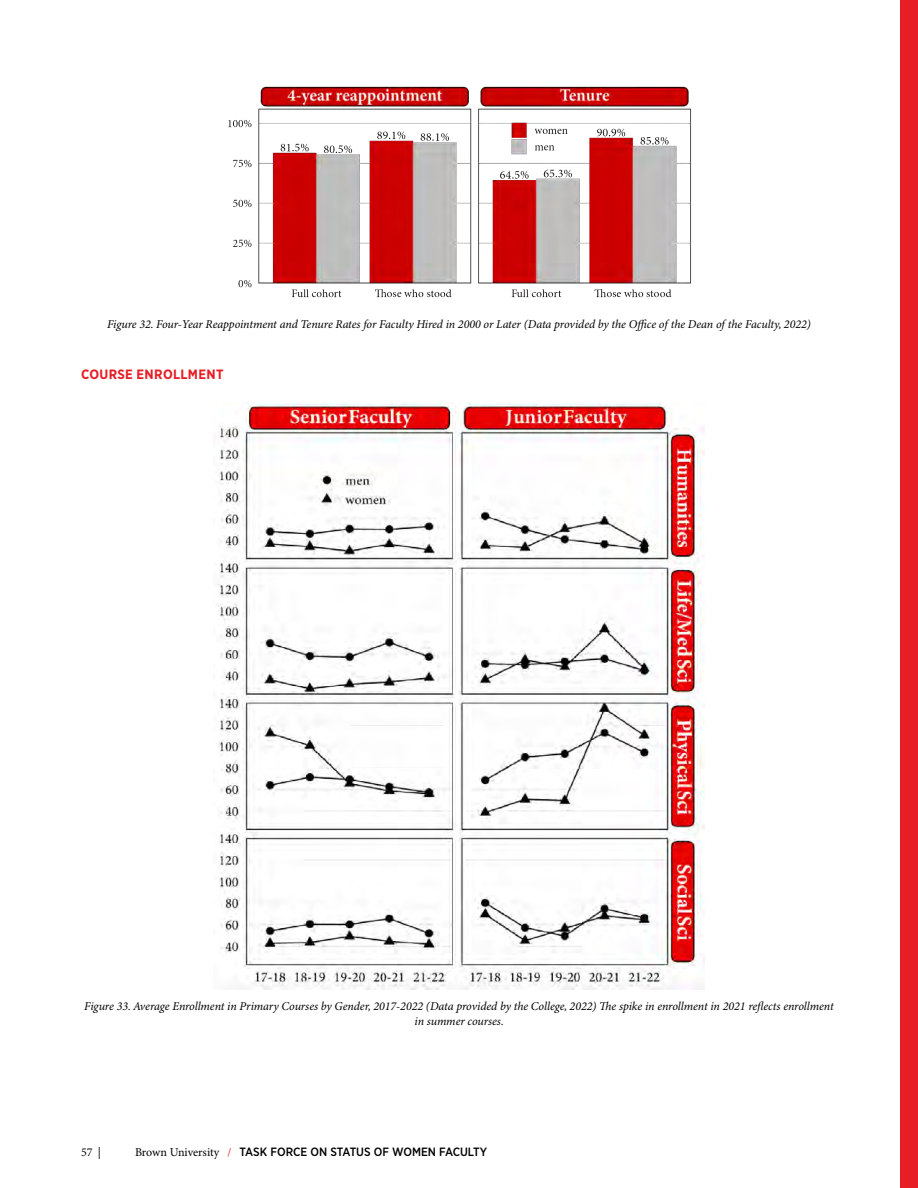
<style>
.page{position:relative;width:918px;height:1188px;background:#fff}
.page>*{position:absolute;margin:0;border:0;box-sizing:border-box;transform-origin:0 0}
.t1{font:700 13.5px "Gotham Narrow";letter-spacing:.025em;color:#e71e25}
.t2{font:italic 12px/14.4px "Minion Pro";letter-spacing:-.005em;color:#000;text-align:center}
.t3{font:500 12px "Gotham Narrow";color:#000}
.t4{font:12px "Minion Pro";color:#000}
.s1{font-family:"Minion Pro";font-weight:400}
.s2{font-family:"Minion Pro";font-weight:400;color:#e71e25}
</style>
<div class="page">
<div style="left:900px;top:0;width:18px;height:1188px;background:#e71e25"></div>
<img style="left:228px;top:86px;width:464px;height:212px">
<img style="left:217px;top:402px;width:488px;height:588px">
<p class="t2" style="left:107px;top:317px;width:705px">Figure 32. Four-Year Reappointment and Tenure Rates for Faculty Hired in 2000 or Later (Data provided by the Office of the Dean of the Faculty, 2022)</p>
<p class="t1" style="left:81px;top:366px;width:144px">COURSE ENROLLMENT</p>
<p class="t2" style="left:84px;top:1000px;width:751px">Figure 33. Average Enrollment in Primary Courses by Gender, 2017-2022 (Data provided by the College, 2022) The spike in enrollment in 2021 reflects enrollment in summer courses.</p>
<p class="t4" style="left:81px;top:1145px;width:22px">57 |</p>
<p class="t3" style="left:135px;top:1144px;width:354px"><span class="s1">Brown University</span> <span class="s2">/</span> TASK FORCE ON STATUS OF WOMEN FACULTY</p>
</div>
